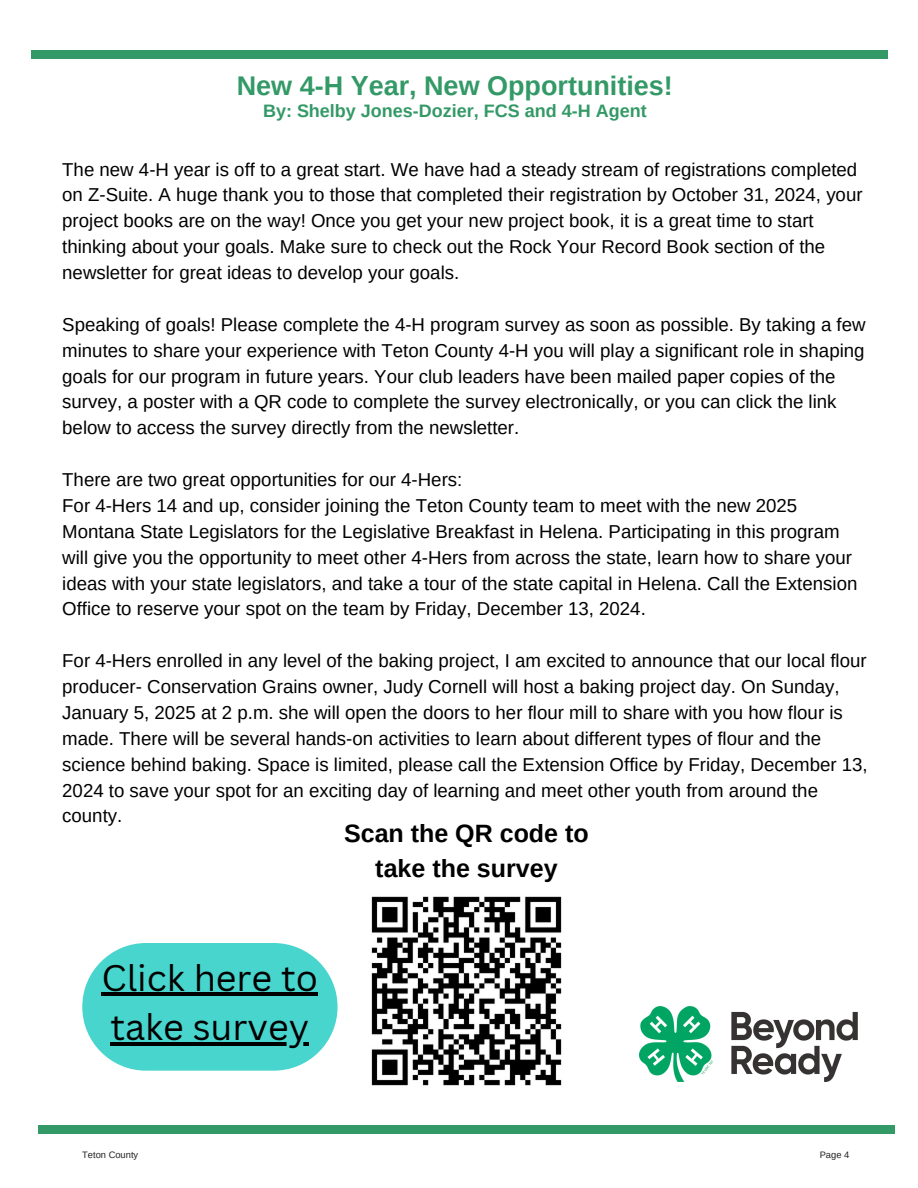
<style>
.page{position:relative;width:918px;height:1188px;background:#fff}
.page>*{position:absolute;margin:0;border:0;box-sizing:border-box;transform-origin:0 0}
.t1{font:36px "Canva Sans";color:#000}
.t2{font:700 27px "Arimo";color:#396}
.t3{font:700 25.05px/34.5px "Arimo";color:#000;text-align:center}
.t4{font:18.6px/25.8px "Arimo";color:#000}
.t5{font:700 18px "Arimo";color:#396}
.t6{font:9.3px "Arimo";color:#222}
</style>
<div class="page">
<div style="left:38px;top:1125px;width:857px;height:8px;background:#396"></div>
<div style="left:31px;top:50px;width:856px;height:8px;background:#396"></div>
<img style="left:371px;top:896px;width:191px;height:190px">
<img style="left:640px;top:1007px;width:218px;height:74px">
<div style="left:82px;top:943px;width:256px;height:128px;background:#47d5cd;border-radius:64px"></div>
<hr style="left:102px;top:993px;width:216px;height:3px;background:#000">
<hr style="left:110px;top:1042px;width:199px;height:4px;background:#000">
<h4 class="t2" style="left:237px;top:70px;width:438px">New 4-H Year, New Opportunities!</h4>
<h4 class="t5" style="left:263px;top:101px;width:385px">By: Shelby Jones-Dozier, FCS and 4-H Agent</h4>
<h2 class="t4" style="left:62px;top:156px;width:802px">The new 4-H year is off to a great start. We have had a steady stream of registrations completed on Z-Suite. A huge thank you to those that completed their registration by October 31, 2024, your project books are on the way! Once you get your new project book, it is a great time to start thinking about your goals. Make sure to check out the Rock Your Record Book section of the newsletter for great ideas to develop your goals.</h2>
<h1 class="t4" style="left:62px;top:311px;width:805px">Speaking of goals! Please complete the 4-H program survey as soon as possible. By taking a few minutes to share your experience with Teton County 4-H you will play a significant role in shaping goals for our program in future years. Your club leaders have been mailed paper copies of the survey, a poster with a QR code to complete the survey electronically, or you can click the link below to access the survey directly from the newsletter.</h1>
<p class="t4" style="left:62px;top:467px;width:797px">There are two great opportunities for our 4-Hers:<br>For 4-Hers 14 and up, consider joining the Teton County team to meet with the new 2025<br>Montana State Legislators for the Legislative Breakfast in Helena. Participating in this program will give you the opportunity to meet other 4-Hers from across the state, learn how to share your ideas with your state legislators, and take a tour of the state capital in Helena. Call the Extension Office to reserve your spot on the team by Friday, December 13, 2024.</p>
<p class="t4" style="left:62px;top:648px;width:807px">For 4-Hers enrolled in any level of the baking project, I am excited to announce that our local flour producer- Conservation Grains owner, Judy Cornell will host a baking project day. On Sunday, January 5, 2025 at 2 p.m. she will open the doors to her flour mill to share with you how flour is made. There will be several hands-on activities to learn about different types of flour and the science behind baking. Space is limited, please call the Extension Office by Friday, December 13, 2024 to save your spot for an exciting day of learning and meet other youth from around the county.</p>
<p class="t3" style="left:344px;top:816px;width:246px">Scan the QR code to take the survey</p>
<h4 class="t1" style="left:102px;top:952px;width:218px">Click here to</h4>
<h4 class="t1" style="left:110px;top:1002px;width:200px">take survey</h4>
<h2 class="t6" style="left:82px;top:1150px;width:57px">Teton County</h2>
<h2 class="t6" style="left:820px;top:1150px;width:31px">Page 4</h2>
</div>
